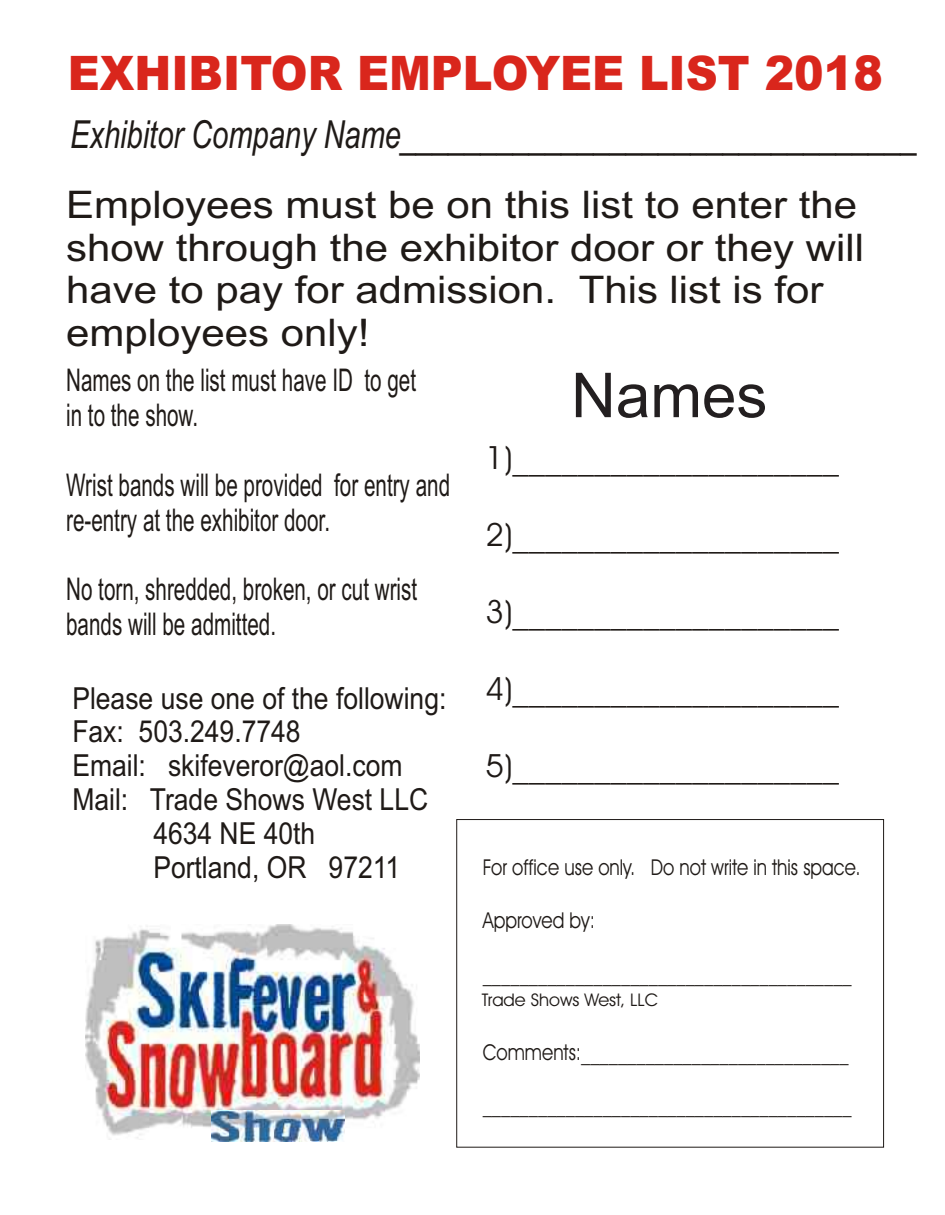
<style>
.page{position:relative;width:945px;height:1215px;background:#fff}
.page>*{position:absolute;margin:0;border:0;box-sizing:border-box;transform-origin:0 0}
.t1{font:61.95px "Arial";color:#231f20}
.t2{font:900 47.55px "Arial";color:#d9261c;scale:.93 1}
.t3{font:italic 38.7px "Arial";color:#1f1a17;scale:.75 1}
.t4{font:38.1px/42.5px "Arial";color:#1f1a17;scale:1.1 1}
.t5{font:32.1px "Avant Garde IT Cby BT";color:#1f1a17}
.t6{font:31.2px/35px "Arial";color:#1f1a17;scale:.66 1}
.t7{font:30.3px "Arial";color:#1f1a17;scale:.87 1}
.t8{font:22.05px "Avant Garde IT Cby BT";color:#1f1a17;scale:.84 1}
.t9{font:17.55px "Avant Garde IT Cby BT";color:#1f1a17}
.s1{font-style:inherit}
</style>
<div class="page">
<div style="left:457px;top:819px;width:427px;height:328px;border:1px solid #1f1a17"></div>
<img style="left:85px;top:924px;width:335px;height:216px">
<img style="left:212px;top:1111px;width:132px;height:31px">
<h2 class="t2" style="left:68px;top:56px;width:878px">EXHIBITOR EMPLOYEE LIST 201<span class="s1">8</span></h2>
<h3 class="t3" style="left:70px;top:119px;width:1132px">Exhibitor Company Name________________________________</h3>
<h3 class="t4" style="left:66px;top:187px;width:727px">Employees must be on this list to enter the show through the exhibitor door or they will have to pay for admission. This list is for employees only!</h3>
<h3 class="t6" style="left:66px;top:365px;width:532px">Names on the list must have ID to get in to the show.</h3>
<h1 class="t1" style="left:571px;top:372px;width:198px">Names</h1>
<h3 class="t6" style="left:66px;top:470px;width:583px">Wrist bands will be provided for entry and re-entry at the exhibitor door.</h3>
<h3 class="t6" style="left:66px;top:575px;width:534px">No torn, shredded, broken, or cut wrist bands will be admitted.</h3>
<h3 class="t7" style="left:72px;top:686px;width:432px">Please use one of the following:</h3>
<h3 class="t7" style="left:72px;top:720px;width:264px">Fax: 503.249.7748</h3>
<h3 class="t7" style="left:72px;top:754px;width:381px">Email: skifeveror@aol.com</h3>
<h3 class="t7" style="left:72px;top:788px;width:411px">Mail: Trade Shows West LLC</h3>
<h3 class="t7" style="left:153px;top:822px;width:188px">4634 NE 40th</h3>
<h3 class="t7" style="left:153px;top:856px;width:285px">Portland, OR 97211</h3>
<h3 class="t5" style="left:486px;top:445px;width:355px">1)____________________</h3>
<h3 class="t5" style="left:486px;top:522px;width:355px">2)____________________</h3>
<h3 class="t5" style="left:486px;top:599px;width:355px">3)____________________</h3>
<h3 class="t5" style="left:486px;top:676px;width:355px">4)____________________</h3>
<h3 class="t5" style="left:486px;top:753px;width:355px">5)____________________</h3>
<p class="t8" style="left:483px;top:859px;width:451px">For office use only. Do not write in this space.</p>
<p class="t8" style="left:483px;top:911px;width:135px">Approved by:</p>
<p class="t8" style="left:483px;top:964px;width:441px">________________________________________</p>
<p class="t9" style="left:482px;top:993px;width:178px">Trade Shows West, LLC</p>
<p class="t8" style="left:483px;top:1043px;width:437px">Comments:_____________________________</p>
<p class="t8" style="left:483px;top:1096px;width:441px">________________________________________</p>
</div>
